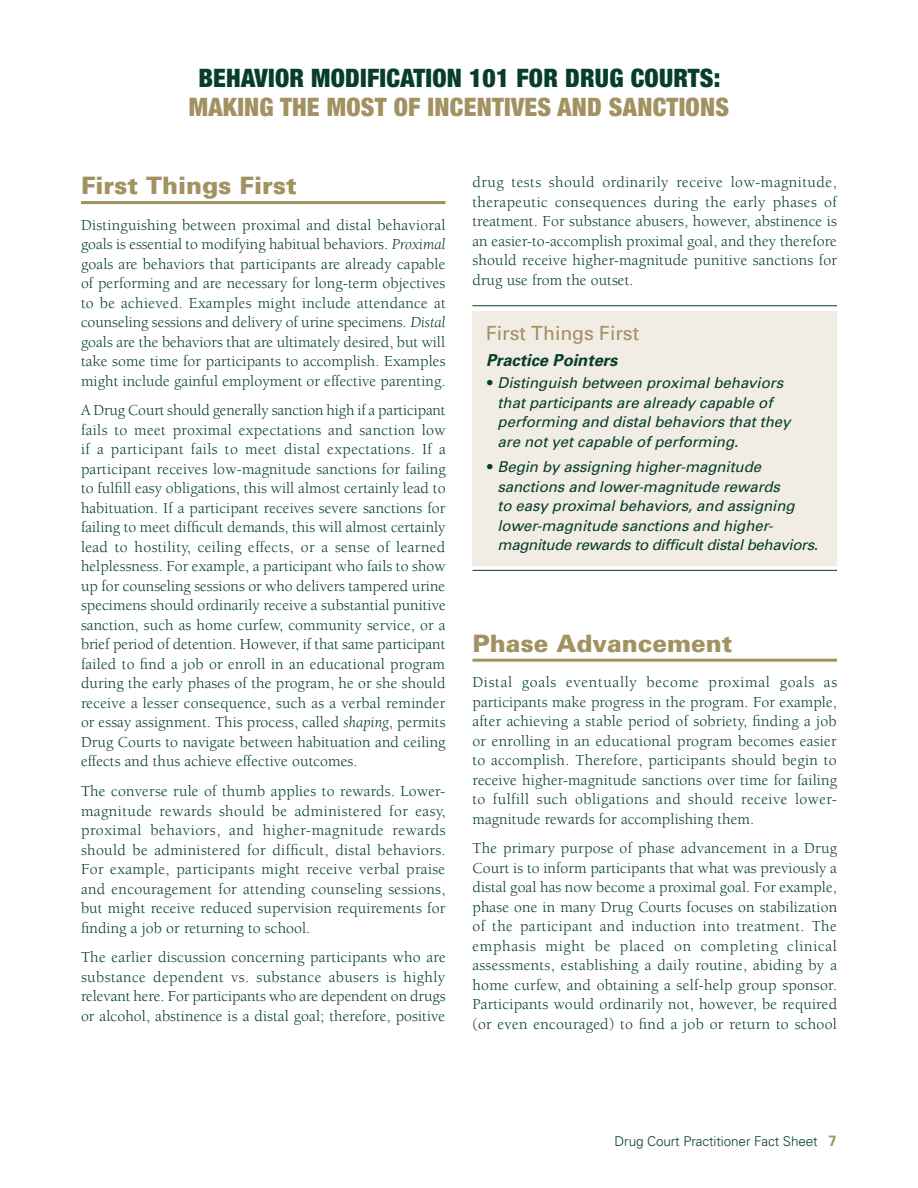
<style>
.page{position:relative;width:918px;height:1188px;background:#fff}
.page>*{position:absolute;margin:0;border:0;box-sizing:border-box;transform-origin:0 0}
.t1{font:900 condensed 25.5px/28.5px "Helvetica Neue";letter-spacing:.01em;color:#073e2b;text-align:center}
.Head{font:900 24px "Univers";color:#a29161}
.Call_Out{font:19.5px "Univers";color:#a29161}
.Call_Out-2{font:italic 700 16.5px "Univers";color:#073e2b}
.Body_Copy{font:15.75px/19.5px "Berkeley";letter-spacing:.005em;color:#073e2b;text-align:justify}
.Call_Out-3{font:italic 15px/19.5px "Univers";letter-spacing:-.005em;color:#073e2b}
.opening_para{font:300 13.5px "Univers";letter-spacing:-.005em;color:#073e2b}
.s1{color:#a29161}
.s2{font-style:italic}
.s3{font-weight:900;font-style:normal}
.s4{font-weight:700;font-size:15px;color:#a29161}
</style>
<div class="page">
<hr style="left:81px;top:201px;width:365px;height:3px;background:#a29161">
<hr style="left:472px;top:659px;width:365px;height:3px;background:#a29161">
<div style="left:472px;top:311px;width:365px;height:255px;background:#f1ede5"></div>
<hr style="left:472px;top:305px;width:365px;height:1px;background:#073e2b">
<hr style="left:472px;top:570px;width:365px;height:1px;background:#073e2b">
<p class="t1" style="left:189px;top:64px;width:542px">BEHAVIOR MODIFICATION 101 FOR DRUG COURTS:<br><span class="s1">MAKING THE MOST OF INCENTIVES AND SANCTIONS</span></p>
<p class="Head" style="left:81px;top:171px;width:217px">First Things First</p>
<p class="Body_Copy" style="left:81px;top:215px;width:366px">Distinguishing between proximal and distal behavioral goals is essential to modifying habitual behaviors. <span class="s2">Proximal </span>goals are behaviors that participants are already capable of performing and are necessary for long-term objectives to be achieved. Examples might include attendance at counseling sessions and delivery of urine specimens. <span class="s2">Distal </span>goals are the behaviors that are ultimately desired, but will take some time for participants to accomplish. Examples might include gainful employment or effective parenting.</p>
<p class="Body_Copy" style="left:81px;top:401px;width:366px">A Drug Court should generally sanction high if a participant fails to meet proximal expectations and sanction low if a participant fails to meet distal expectations. If a participant receives low-magnitude sanctions for failing to fulfill easy obligations, this will almost certainly lead to habituation. If a participant receives severe sanctions for failing to meet difficult demands, this will almost certainly lead to hostility, ceiling effects, or a sense of learned helplessness. For example, a participant who fails to show up for counseling sessions or who delivers tampered urine specimens should ordinarily receive a substantial punitive sanction, such as home curfew, community service, or a brief period of detention. However, if that same participant failed to find a job or enroll in an educational program during the early phases of the program, he or she should receive a lesser consequence, such as a verbal reminder or essay assignment. This process, called <span class="s2">shaping</span>, permits Drug Courts to navigate between habituation and ceiling effects and thus achieve effective outcomes.</p>
<p class="Body_Copy" style="left:81px;top:782px;width:366px">The converse rule of thumb applies to rewards. Lower&shy;magnitude rewards should be administered for easy, proximal behaviors, and higher-magnitude rewards should be administered for difficult, distal behaviors.<br>For example, participants might receive verbal praise and encouragement for attending counseling sessions, but might receive reduced supervision requirements for finding a job or returning to school.</p>
<p class="Body_Copy" style="left:81px;top:948px;width:366px">The earlier discussion concerning participants who are substance dependent vs. substance abusers is highly relevant here. For participants who are dependent on drugs or alcohol, abstinence is a distal goal; therefore, positive</p>
<p class="Body_Copy" style="left:472px;top:173px;width:366px">drug tests should ordinarily receive low-magnitude, therapeutic consequences during the early phases of treatment. For substance abusers, however, abstinence is an easier-to-accomplish proximal goal, and they therefore should receive higher-magnitude punitive sanctions for drug use from the outset.</p>
<p class="Call_Out" style="left:486px;top:321px;width:155px">First Things First</p>
<p class="Call_Out-2" style="left:486px;top:350px;width:133px">Practice Pointers</p>
<p class="Call_Out-3" style="left:498px;top:373px;width:295px;text-indent:-12px"><span class="s3">•</span> Distinguish between proximal behaviors that participants are already capable of performing and distal behaviors that they are not yet capable of performing.</p>
<p class="Call_Out-3" style="left:498px;top:457px;width:322px;text-indent:-12px"><span class="s3">•</span> Begin by assigning higher-magnitude sanctions and lower-magnitude rewards<br>to easy proximal behaviors, and assigning lower-magnitude sanctions and higher&shy;magnitude rewards to difficult distal behaviors.</p>
<p class="Head" style="left:472px;top:628px;width:261px">Phase Advancement</p>
<p class="Body_Copy" style="left:472px;top:673px;width:366px">Distal goals eventually become proximal goals as participants make progress in the program. For example, after achieving a stable period of sobriety, finding a job or enrolling in an educational program becomes easier to accomplish. Therefore, participants should begin to receive higher-magnitude sanctions over time for failing to fulfill such obligations and should receive lower&shy;magnitude rewards for accomplishing them.</p>
<p class="Body_Copy" style="left:472px;top:839px;width:366px">The primary purpose of phase advancement in a Drug Court is to inform participants that what was previously a distal goal has now become a proximal goal. For example, phase one in many Drug Courts focuses on stabilization of the participant and induction into treatment. The emphasis might be placed on completing clinical assessments, establishing a daily routine, abiding by a home curfew, and obtaining a self-help group sponsor.<br>Participants would ordinarily not, however, be required (or even encouraged) to find a job or return to school</p>
<p class="opening_para" style="left:615px;top:1133px;width:224px">Drug Court Practitioner Fact Sheet <span class="s4">7</span></p>
</div>
